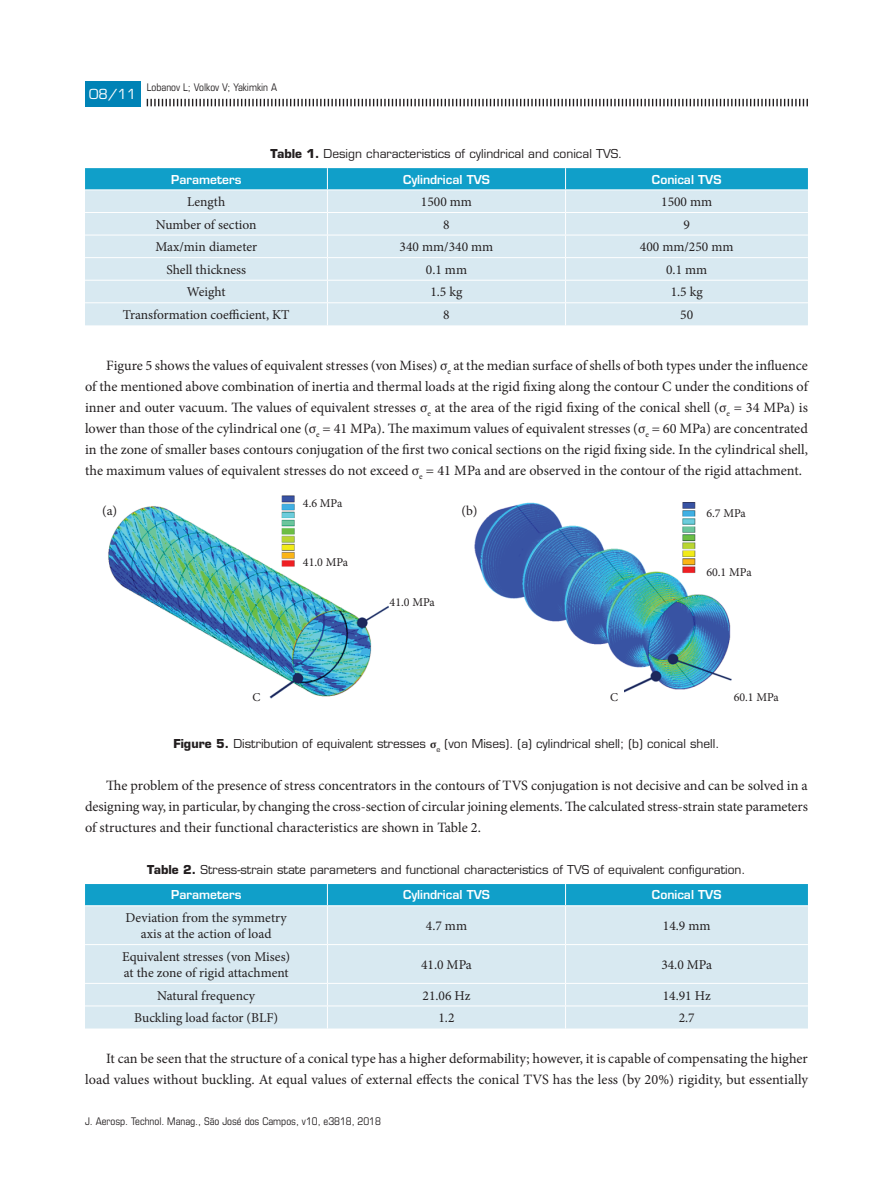
<style>
.page{position:relative;width:893px;height:1191px;background:#fff}
.page>*{position:absolute;margin:0;border:0;box-sizing:border-box;transform-origin:0 0}
.z13_texto{font:14.25px/21px "Minion Pro";color:#231f20;text-align:justify}
.z23_tabelas_txt{font:13.5px/16.2px "Minion Pro";color:#231f20;text-align:center}
.t1{font:13.5px "Eurostile LT Std";color:#fff}
.z22_figuras_tabelas{font:12px "Eurostile LT Std";color:#231f20}
.z24_tabelas_cab{font:600 12px "Eurostile LT Std";color:#fff}
.t2{font:12px "Minion Pro";color:#231f20}
.t3{font:condensed 10.5px "Eurostile LT Std";color:#231f20}
.s1{font-weight:700}
.s2{font-family:"Minion Pro";font-weight:700}
</style>
<div class="page">
<svg style="left:147px;top:99px;width:661px;height:7px"></svg>
<div style="left:85px;top:81px;width:55px;height:25px;background:#0083b6"></div>
<svg style="left:85px;top:168px;width:723px;height:157px;background:#bedfec"></svg>
<img style="left:108px;top:495px;width:281px;height:204px">
<img style="left:474px;top:502px;width:258px;height:191px">
<div style="left:301px;top:495px;width:73px;height:86px;background:#fff"></div>
<div style="left:193px;top:680px;width:73px;height:52px;background:#fff"></div>
<div style="left:552px;top:680px;width:72px;height:52px;background:#fff"></div>
<div style="left:698px;top:498px;width:73px;height:90px;background:#fff"></div>
<div style="left:85px;top:906px;width:723px;height:122px;background:#d8e9f1"></div>
<div style="left:85px;top:884px;width:723px;height:21px;background:#109fc9"></div>
<hr style="left:327px;top:906px;width:1px;height:38px;background:#fff">
<hr style="left:565px;top:906px;width:1px;height:38px;background:#fff">
<hr style="left:85px;top:944px;width:242px;height:1px;background:#fff">
<hr style="left:327px;top:944px;width:239px;height:1px;background:#fff">
<hr style="left:327px;top:945px;width:1px;height:38px;background:#fff">
<hr style="left:566px;top:944px;width:242px;height:1px;background:#fff">
<hr style="left:565px;top:945px;width:1px;height:38px;background:#fff">
<hr style="left:85px;top:983px;width:242px;height:1px;background:#fff">
<hr style="left:327px;top:983px;width:239px;height:1px;background:#fff">
<hr style="left:566px;top:983px;width:242px;height:1px;background:#fff">
<hr style="left:85px;top:1005px;width:242px;height:1px;background:#fff">
<hr style="left:327px;top:1005px;width:239px;height:1px;background:#fff">
<svg style="left:327px;top:983px;width:1px;height:45px"></svg>
<hr style="left:566px;top:1005px;width:242px;height:1px;background:#fff">
<svg style="left:565px;top:984px;width:1px;height:44px"></svg>
<p class="t1" style="left:89px;top:86px;width:49px">08 11</p>
<p class="t1" style="left:96px;top:86px;width:36px">xx/xx</p>
<p class="t3" style="left:147px;top:81px;width:132px">Lobanov L; Volkov V; Yakimkin A</p>
<p class="z22_figuras_tabelas" style="left:271px;top:146px;width:353px"><span class="s1">Table 1.</span> Design characteristics of cylindrical and conical TVS.</p>
<p class="z24_tabelas_cab" style="left:171px;top:172px;width:72px">Parameters</p>
<p class="z24_tabelas_cab" style="left:403px;top:172px;width:88px">Cylindrical TVS</p>
<p class="z24_tabelas_cab" style="left:652px;top:172px;width:71px">Conical TVS</p>
<p class="z23_tabelas_txt" style="left:187px;top:194px;width:40px">Length</p>
<p class="z23_tabelas_txt" style="left:421px;top:194px;width:53px">1500 mm</p>
<p class="z23_tabelas_txt" style="left:661px;top:194px;width:53px">1500 mm</p>
<p class="z23_tabelas_txt" style="left:156px;top:216px;width:102px">Number of section</p>
<p class="z23_tabelas_txt" style="left:443px;top:216px;width:8px">8</p>
<p class="z23_tabelas_txt" style="left:683px;top:216px;width:8px">9</p>
<p class="z23_tabelas_txt" style="left:155px;top:239px;width:103px">Max/min diameter</p>
<p class="z23_tabelas_txt" style="left:400px;top:239px;width:95px">340 mm/340 mm</p>
<p class="z23_tabelas_txt" style="left:640px;top:239px;width:95px">400 mm/250 mm</p>
<p class="z23_tabelas_txt" style="left:167px;top:261px;width:81px">Shell thickness</p>
<p class="z23_tabelas_txt" style="left:426px;top:261px;width:43px">0.1 mm</p>
<p class="z23_tabelas_txt" style="left:666px;top:261px;width:43px">0.1 mm</p>
<p class="z23_tabelas_txt" style="left:187px;top:284px;width:40px">Weight</p>
<p class="z23_tabelas_txt" style="left:430px;top:284px;width:34px">1.5 kg</p>
<p class="z23_tabelas_txt" style="left:671px;top:284px;width:34px">1.5 kg</p>
<p class="z23_tabelas_txt" style="left:123px;top:307px;width:168px">Transformation coefficient, KT</p>
<p class="z23_tabelas_txt" style="left:443px;top:307px;width:8px">8</p>
<p class="z23_tabelas_txt" style="left:680px;top:307px;width:14px">50</p>
<p class="z13_texto" style="left:85px;top:354px;width:724px;text-indent:21px">Figure 5 shows the values of equivalent stresses (von Mises) σ<sub>e</sub> at the median surface of shells of both types under the influence of the mentioned above combination of inertia and thermal loads at the rigid fixing along the contour C under the conditions of inner and outer vacuum. The values of equivalent stresses σ<sub>e</sub> at the area of the rigid fixing of the conical shell (σ<sub>e</sub> = 34 MPa) is lower than those of the cylindrical one (σ<sub>e</sub> = 41 MPa). The maximum values of equivalent stresses (σ<sub>e</sub> = 60 MPa) are concentrated in the zone of smaller bases contours conjugation of the first two conical sections on the rigid fixing side. In the cylindrical shell, the maximum values of equivalent stresses do not exceed σ<sub>e</sub> = 41 MPa and are observed in the contour of the rigid attachment.</p>
<p class="t2" style="left:303px;top:495px;width:41px">4.6 MPa</p>
<p class="z23_tabelas_txt" style="left:102px;top:502px;width:17px">(a)</p>
<p class="z23_tabelas_txt" style="left:461px;top:502px;width:18px">(b)</p>
<p class="t2" style="left:303px;top:554px;width:47px">41.0 MPa</p>
<p class="t2" style="left:390px;top:594px;width:47px">41.0 MPa</p>
<p class="t2" style="left:706px;top:505px;width:41px">6.7 MPa</p>
<p class="t2" style="left:706px;top:564px;width:47px">60.1 MPa</p>
<p class="t2" style="left:253px;top:689px;width:9px">C</p>
<p class="t2" style="left:610px;top:689px;width:9px">C</p>
<p class="t2" style="left:734px;top:689px;width:47px">60.1 MPa</p>
<p class="z22_figuras_tabelas" style="left:173px;top:736px;width:547px"><span class="s1">Figure 5.</span> Distribution of equivalent stresses <span class="s2">σ</span><sub>e</sub> (von Mises). (a) cylindrical shell; (b) conical shell.</p>
<p class="z13_texto" style="left:85px;top:774px;width:724px;text-indent:21px">The problem of the presence of stress concentrators in the contours of TVS conjugation is not decisive and can be solved in a designing way, in particular, by changing the cross-section of circular joining elements. The calculated stress-strain state parameters of structures and their functional characteristics are shown in Table 2.</p>
<p class="z22_figuras_tabelas" style="left:147px;top:862px;width:600px"><span class="s1">Table 2.</span> Stress-strain state parameters and functional characteristics of TVS of equivalent configuration.</p>
<p class="z24_tabelas_cab" style="left:171px;top:887px;width:72px">Parameters</p>
<p class="z24_tabelas_cab" style="left:403px;top:887px;width:88px">Cylindrical TVS</p>
<p class="z24_tabelas_cab" style="left:652px;top:887px;width:71px">Conical TVS</p>
<p class="z23_tabelas_txt" style="left:126px;top:909px;width:163px">Deviation from the symmetry axis at the action of load</p>
<p class="z23_tabelas_txt" style="left:426px;top:917px;width:43px">4.7 mm</p>
<p class="z23_tabelas_txt" style="left:663px;top:917px;width:49px">14.9 mm</p>
<p class="z23_tabelas_txt" style="left:122px;top:948px;width:170px;text-align:left">Equivalent stresses (von Mises) at the zone of rigid attachment</p>
<p class="z23_tabelas_txt" style="left:421px;top:956px;width:52px">41.0 MPa</p>
<p class="z23_tabelas_txt" style="left:661px;top:956px;width:52px">34.0 MPa</p>
<p class="z23_tabelas_txt" style="left:157px;top:987px;width:99px">Natural frequency</p>
<p class="z23_tabelas_txt" style="left:422px;top:987px;width:49px">21.06 Hz</p>
<p class="z23_tabelas_txt" style="left:663px;top:987px;width:49px">14.91 Hz</p>
<p class="z23_tabelas_txt" style="left:134px;top:1009px;width:145px">Buckling load factor (BLF)</p>
<p class="z23_tabelas_txt" style="left:438px;top:1009px;width:18px">1.2</p>
<p class="z23_tabelas_txt" style="left:679px;top:1009px;width:18px">2.7</p>
<p class="z13_texto" style="left:85px;top:1047px;width:725px;text-align:right">It can be seen that the structure of a conical type has a higher deformability; however, it is capable of compensating the higher load values without buckling. At equal values of external effects the conical TVS has the less (by 20%) rigidity, but essentially</p>
<p class="t3" style="left:85px;top:1114px;width:297px">J. Aerosp. Technol. Manag., São José dos Campos, v10, e3818, 2018</p>
</div>
